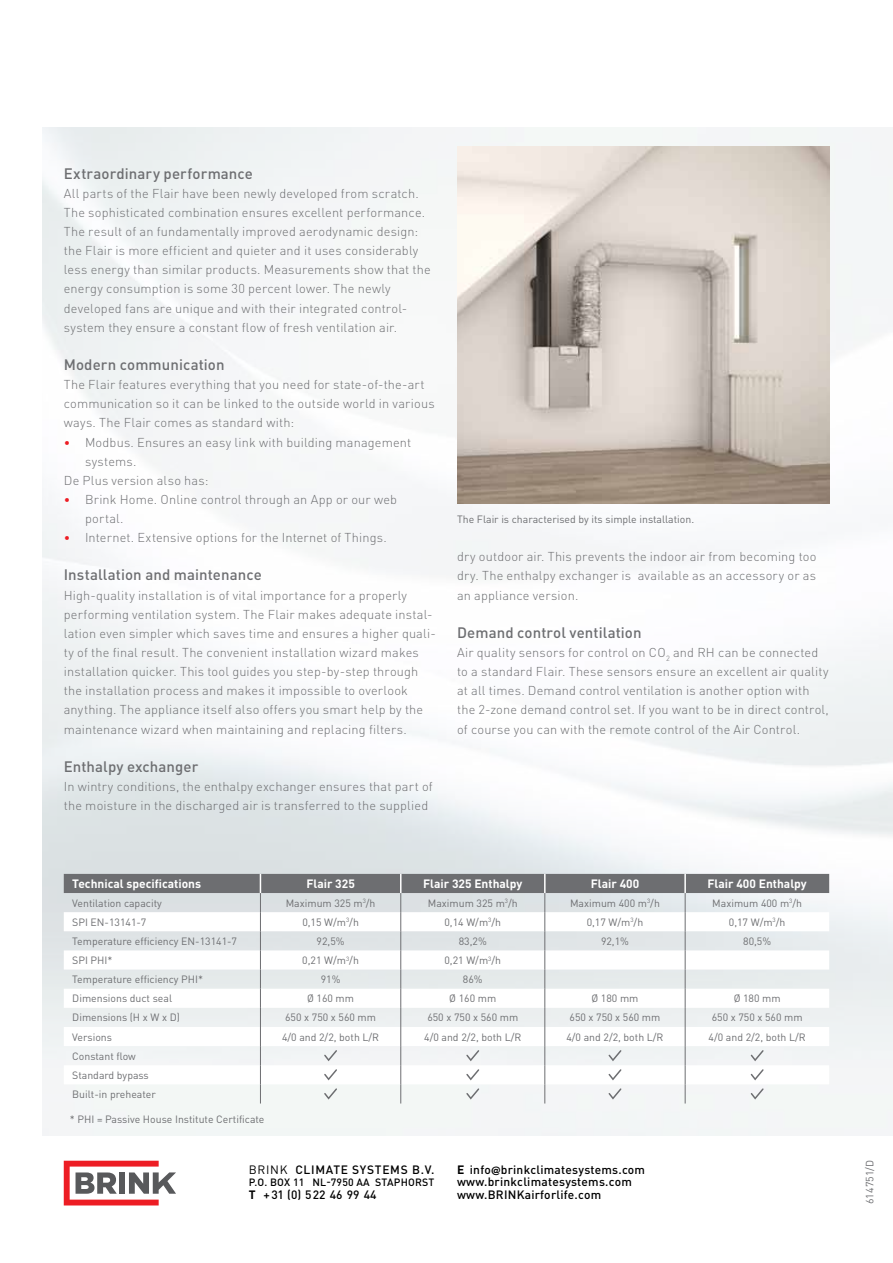
<style>
.page{position:relative;width:893px;height:1263px;background:#fff}
.page>*{position:absolute;margin:0;border:0;box-sizing:border-box;transform-origin:0 0}
.t1{font:500 15px "DIN Pro";letter-spacing:.005em;color:#6d6e71}
.t2{font:300 12.75px/19.2px "DIN Pro";letter-spacing:.015em;color:#6d6e71}
.t3{font:500 12px/12.8px "DIN Pro";letter-spacing:.02em;color:#000}
.t4{font:700 12px "DIN Pro";color:#fff}
.t5{font:500 12px "DIN Pro";letter-spacing:.06em;color:#000}
.t6{font:10.5px/19.2px "DIN Pro";color:#6d6e71}
.t7{font:10.5px "DIN Pro";color:#6d6e71}
.t8{font:500 10.5px "DIN Pro";letter-spacing:.02em;color:#000}
.s1{font-size:12px;color:#ed1d24}
.s2{font-weight:400}
.s3{font-weight:700}
.s4{font-family:"Syntax LT Std";font-weight:700}
</style>
<div class="page">
<svg style="left:64px;top:1161px;width:112px;height:44px"></svg>
<img style="left:43px;top:128px;width:850px;height:1007px">
<svg style="left:64px;top:874px;width:765px;height:229px"></svg>
<img style="left:457px;top:147px;width:372px;height:356px">
<p class="t1" style="left:64px;top:163px;width:191px">Extraordinary performance</p>
<p class="t2" style="left:64px;top:183px;width:368px">All parts of the Flair have been newly developed from scratch.<br>The sophisticated combination ensures excellent performance.<br>The result of an fundamentally improved aerodynamic design: the Flair is more efficient and quieter and it uses considerably less energy than similar products. Measurements show that the energy consumption is some 30 percent lower. The newly developed fans are unique and with their integrated control&shy;system they ensure a constant flow of fresh ventilation air.</p>
<p class="t1" style="left:64px;top:354px;width:162px">Modern communication</p>
<p class="t2" style="left:64px;top:374px;width:372px">The Flair features everything that you need for state-of-the-art communication so it can be linked to the outside world in various ways. The Flair comes as standard with:</p>
<p class="t2" style="left:64px;top:432px;width:349px"><span class="s1">•</span> Modbus. Ensures an easy link with building management</p>
<p class="t2" style="left:85px;top:451px;width:53px">systems.</p>
<p class="t2" style="left:64px;top:470px;width:146px">De Plus version also has:</p>
<p class="t2" style="left:85px;top:489px;width:313px;text-indent:-21px"><span class="s1">•</span> Brink Home. Online control through an App or our web portal.</p>
<p class="t2" style="left:64px;top:527px;width:324px"><span class="s1">•</span> Internet. Extensive options for the Internet of Things.</p>
<p class="t1" style="left:64px;top:565px;width:199px">Installation and maintenance</p>
<p class="t2" style="left:64px;top:585px;width:374px">High-quality installation is of vital importance for a properly performing ventilation system. The Flair makes adequate instal&shy;lation even simpler which saves time and ensures a higher quali&shy;ty of the final result. The convenient installation wizard makes installation quicker. This tool guides you step-by-step through the installation process and makes it impossible to overlook anything. The appliance itself also offers you smart help by the maintenance wizard when maintaining and replacing filters.</p>
<p class="t1" style="left:64px;top:756px;width:136px">Enthalpy exchanger</p>
<p class="t2" style="left:64px;top:776px;width:370px">In wintry conditions, the enthalpy exchanger ensures that part of the moisture in the discharged air is transferred to the supplied</p>
<p class="t7" style="left:457px;top:511px;width:239px">The Flair is characterised by its simple installation.</p>
<p class="t2" style="left:457px;top:547px;width:361px;text-align:justify">dry outdoor air. This prevents the indoor air from becoming too dry. The enthalpy exchanger is available as an accessory or as an appliance version.</p>
<p class="t1" style="left:457px;top:622px;width:186px">Demand control ventilation</p>
<p class="t2" style="left:457px;top:642px;width:373px">Air quality sensors for control on CO<sub>2</sub> and RH can be connected to a standard Flair. These sensors ensure an excellent air quality at all times. Demand control ventilation is another option with the 2-zone demand control set. If you want to be in direct control, of course you can with the remote control of the Air Control.</p>
<p class="t4" style="left:72px;top:875px;width:130px">Technical specifications</p>
<p class="t4" style="left:306px;top:875px;width:50px">Flair 325</p>
<p class="t4" style="left:423px;top:875px;width:101px">Flair 325 Enthalpy</p>
<p class="t4" style="left:591px;top:875px;width:50px">Flair 400</p>
<p class="t4" style="left:707px;top:875px;width:101px">Flair 400 Enthalpy</p>
<p class="t6" style="left:72px;top:893px;width:91px">Ventilation capacity</p>
<p class="t6" style="left:286px;top:893px;width:91px">Maximum 325 m<sup>3</sup>/h</p>
<p class="t6" style="left:428px;top:893px;width:91px">Maximum 325 m<sup>3</sup>/h</p>
<p class="t6" style="left:570px;top:893px;width:91px">Maximum 400 m<sup>3</sup>/h</p>
<p class="t6" style="left:712px;top:893px;width:91px">Maximum 400 m<sup>3</sup>/h</p>
<p class="t6" style="left:72px;top:912px;width:76px">SPI EN-13141-7</p>
<p class="t6" style="left:302px;top:912px;width:58px">0,15 W/m<sup>3</sup>/h</p>
<p class="t6" style="left:444px;top:912px;width:58px">0,14 W/m<sup>3</sup>/h</p>
<p class="t6" style="left:587px;top:912px;width:58px">0,17 W/m<sup>3</sup>/h</p>
<p class="t6" style="left:729px;top:912px;width:58px">0,17 W/m<sup>3</sup>/h</p>
<p class="t6" style="left:72px;top:931px;width:166px">Temperature efficiency EN-13141-7</p>
<p class="t6" style="left:317px;top:931px;width:29px">92,5%</p>
<p class="t6" style="left:459px;top:931px;width:29px">83,2%</p>
<p class="t6" style="left:601px;top:931px;width:29px">92,1%</p>
<p class="t6" style="left:743px;top:931px;width:29px">80,5%</p>
<p class="t6" style="left:72px;top:950px;width:42px">SPI PHI*</p>
<p class="t6" style="left:302px;top:950px;width:58px">0,21 W/m<sup>3</sup>/h</p>
<p class="t6" style="left:444px;top:950px;width:58px">0,21 W/m<sup>3</sup>/h</p>
<p class="t6" style="left:72px;top:969px;width:132px">Temperature efficiency PHI*</p>
<p class="t6" style="left:321px;top:969px;width:21px">91%</p>
<p class="t6" style="left:463px;top:969px;width:21px">86%</p>
<p class="t6" style="left:72px;top:988px;width:101px">Dimensions duct seal</p>
<p class="t6" style="left:307px;top:988px;width:48px">Ø 160 mm</p>
<p class="t6" style="left:449px;top:988px;width:48px">Ø 160 mm</p>
<p class="t6" style="left:591px;top:988px;width:48px">Ø 180 mm</p>
<p class="t6" style="left:734px;top:988px;width:48px">Ø 180 mm</p>
<p class="t6" style="left:72px;top:1007px;width:109px">Dimensions (H x W x D)</p>
<p class="t6" style="left:285px;top:1007px;width:92px">650 x 750 x 560 mm</p>
<p class="t6" style="left:427px;top:1007px;width:92px">650 x 750 x 560 mm</p>
<p class="t6" style="left:569px;top:1007px;width:92px">650 x 750 x 560 mm</p>
<p class="t6" style="left:712px;top:1007px;width:92px">650 x 750 x 560 mm</p>
<p class="t6" style="left:72px;top:1027px;width:41px">Versions</p>
<p class="t6" style="left:282px;top:1027px;width:97px">4/0 and 2/2, both L/R</p>
<p class="t6" style="left:424px;top:1027px;width:97px">4/0 and 2/2, both L/R</p>
<p class="t6" style="left:566px;top:1027px;width:97px">4/0 and 2/2, both L/R</p>
<p class="t6" style="left:709px;top:1027px;width:97px">4/0 and 2/2, both L/R</p>
<p class="t6" style="left:72px;top:1046px;width:85px">Constant flow<br>Standard bypass<br>Built-in preheater</p>
<p class="t7" style="left:70px;top:1110px;width:196px">* PHI = Passive House Institute Certificate</p>
<p class="t5" style="left:249px;top:1161px;width:187px"><span class="s2">Brink</span> Cli mate Systems B.V.</p>
<p class="t8" style="left:249px;top:1175px;width:181px">P.O. Box 11 NL-7950 AA Staphorst</p>
<p class="t3" style="left:249px;top:1188px;width:129px"><span class="s3">T</span> + 31 (0) 522 46 99 44</p>
<p class="t3" style="left:457px;top:1162px;width:189px"><span class="s3">E</span> info<span class="s4">@</span>brinkclimatesystems.com www.brinkclimatesystems.com www.BRINKairforlife.com</p>
<p class="t6" style="left:860px;top:1204px;width:46px;rotate:-90deg">614751/D</p>
</div>
